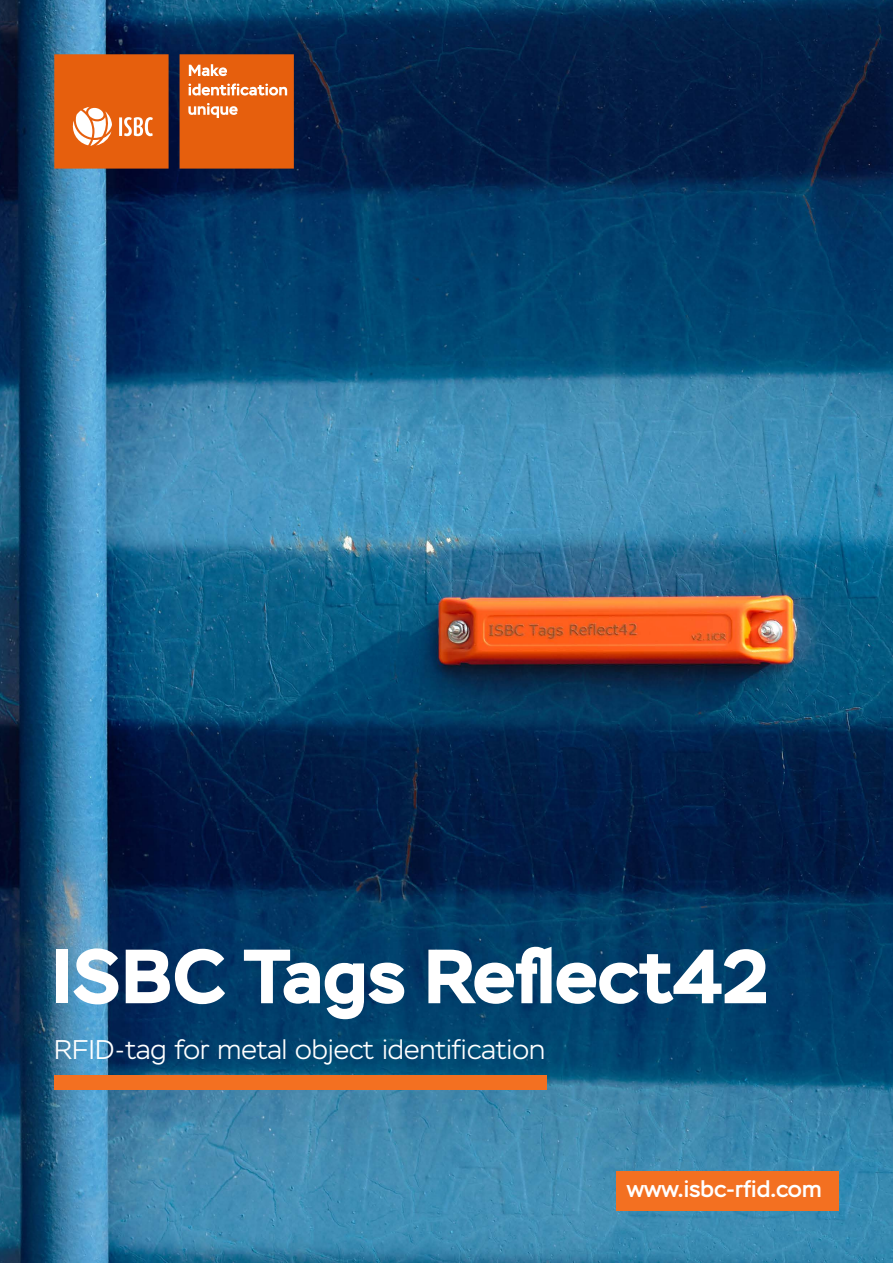
<style>
.page{position:relative;width:893px;height:1263px;background:#fff}
.page>*{position:absolute;margin:0;border:0;box-sizing:border-box;transform-origin:0 0}
.t1{font:700 76.5px "Stem";color:#fff}
.t2{font:300 27px "Stem";color:#fff}
.t3{font:500 22.95px "Stem";color:#fff}
</style>
<div class="page">
<img style="left:0;top:0;width:893px;height:1263px">
<svg style="left:180px;top:54px;width:114px;height:115px;background:#e66b20"></svg>
<svg style="left:54px;top:54px;width:115px;height:115px;background:#e56c23"></svg>
<div style="left:617px;top:1171px;width:222px;height:39px;background:#f37021"></div>
<div style="left:54px;top:1075px;width:492px;height:14px;background:#f37021"></div>
<h1 class="t1" style="left:51px;top:927px;width:718px">ISBC Tags Reflect42</h1>
<p class="t2" style="left:54px;top:1034px;width:492px">RFID-tag for metal object identification</p>
<p class="t3" style="left:627px;top:1175px;width:196px">www.isbc-rfid.com</p>
</div>
